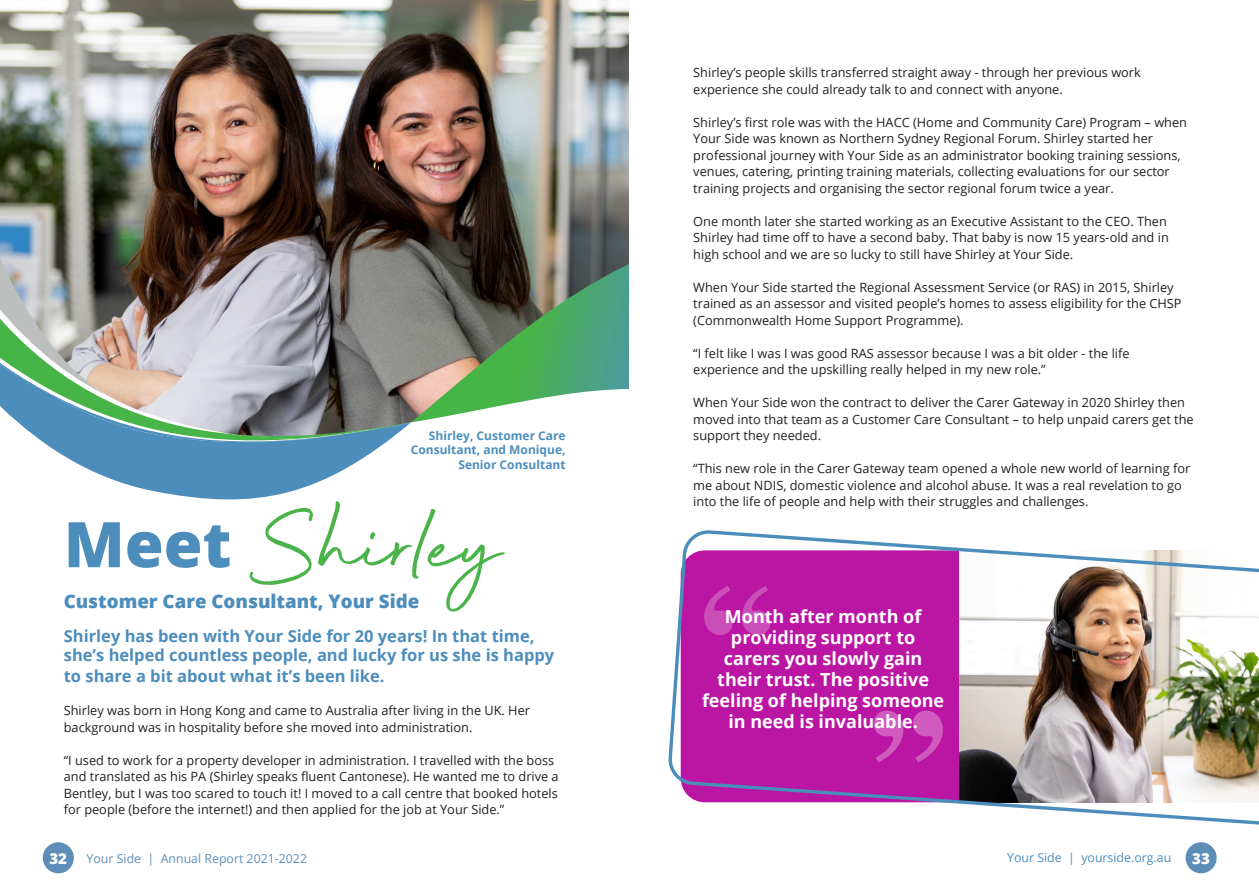
<style>
.page{position:relative;width:1259px;height:893px;background:#fff}
.page>*{position:absolute;margin:0;border:0;box-sizing:border-box;transform-origin:0 0}
.t1{font:700 154.8px "Century Schoolbook";color:#fff}
.t2{font:700 147.6px "Century Schoolbook";color:#fff}
.t3{font:114px "Beyond Infinity";color:#4ab349}
.t4{font:800 63px "Open Sans";color:#4c8dbc}
.t5{font:800 18.6px "Open Sans";color:#4c8dbc}
.t6{font:700 18px/21px "Open Sans";color:#fff;text-align:center}
.t7{font:700 16.5px/19.5px "Open Sans";color:#4c8dbc}
.t8{font:800 15px "Open Sans";color:#fff}
.t9{font:12.75px/16.5px "Open Sans";color:#231f20}
.t10{font:12.3px "Open Sans";color:#5e8eb8}
.t11{font:12.3px "Open Sans";color:#4c8dbc}
.t12{font:700 12px/14.4px "Open Sans";color:#4c8dbc;text-align:right}
</style>
<div class="page">
<img style="left:0;top:0;width:629px;height:423px">
<img style="left:117px;top:136px;width:294px;height:78px">
<img style="left:0;top:41px;width:117px;height:173px">
<img style="left:0;top:214px;width:411px;height:286px">
<svg style="left:0;top:295px;width:409px;height:163px;background:#94a4a6"></svg>
<svg style="left:403px;top:422px;width:8px;height:2px"></svg>
<svg style="left:411px;top:227px;width:218px;height:195px;background:#6b896d"></svg>
<div style="left:43px;top:842px;width:31px;height:31px;background:#5e8eb8;border-radius:50%"></div>
<div style="left:1185px;top:842px;width:31px;height:31px;background:#5e8eb8;border-radius:50%"></div>
<img style="left:668px;top:530px;width:591px;height:295px">
<p class="t12" style="left:411px;top:428px;width:156px">Shirley, Customer Care<br>Consultant, and Monique,<br>Senior Consultant</p>
<p class="t3" style="left:248px;top:486px;width:255px">Shirley</p>
<p class="t4" style="left:64px;top:496px;width:169px">Meet</p>
<p class="t5" style="left:64px;top:587px;width:357px">Customer Care Consultant, Your Side</p>
<p class="t7" style="left:64px;top:626px;width:492px">Shirley has been with Your Side for 20 years! In that time, she’s helped countless people, and lucky for us she is happy</p>
<p class="t7" style="left:64px;top:666px;width:322px">to share a bit about what it’s been like.</p>
<p class="t9" style="left:64px;top:702px;width:468px">Shirley was born in Hong Kong and came to Australia after living in the UK. Her background was in hospitality before she moved into administration.</p>
<p class="t9" style="left:64px;top:752px;width:496px">“I used to work for a property developer in administration. I travelled with the boss and translated as his PA (Shirley speaks fluent Cantonese). He wanted me to drive a Bentley, but I was too scared to touch it! I moved to a call centre that booked hotels for people (before the internet!) and then applied for the job at Your Side.”</p>
<p class="t8" style="left:49px;top:847px;width:19px">32</p>
<p class="t10" style="left:87px;top:850px;width:222px">Your Side | Annual Report 2021-2022</p>
<p class="t9" style="left:693px;top:64px;width:449px">Shirley’s people skills transferred straight away - through her previous work experience she could already talk to and connect with anyone.</p>
<p class="t9" style="left:693px;top:114px;width:495px">Shirley’s first role was with the HACC (Home and Community Care) Program – when Your Side was known as Northern Sydney Regional Forum. Shirley started her professional journey with Your Side as an administrator booking training sessions, venues, catering, printing training materials, collecting evaluations for our sector training projects and organising the sector regional forum twice a year.</p>
<p class="t9" style="left:693px;top:213px;width:477px">One month later she started working as an Executive Assistant to the CEO. Then<br>Shirley had time off to have a second baby. That baby is now 15 years-old and in high school and we are so lucky to still have Shirley at Your Side.</p>
<p class="t9" style="left:693px;top:279px;width:490px">When Your Side started the Regional Assessment Service (or RAS) in 2015, Shirley trained as an assessor and visited people’s homes to assess eligibility for the CHSP (Commonwealth Home Support Programme).</p>
<p class="t9" style="left:693px;top:345px;width:438px">“I felt like I was I was good RAS assessor because I was a bit older - the life experience and the upskilling really helped in my new role.”</p>
<p class="t9" style="left:693px;top:394px;width:502px">When Your Side won the contract to deliver the Carer Gateway in 2020 Shirley then moved into that team as a Customer Care Consultant – to help unpaid carers get the support they needed.</p>
<p class="t9" style="left:693px;top:460px;width:498px">“This new role in the Carer Gateway team opened a whole new world of learning for me about NDIS, domestic violence and alcohol abuse. It was a real revelation to go into the life of people and help with their struggles and challenges.</p>
<h2 class="t2" style="left:702px;top:526px;width:73px">“</h2>
<p class="t6" style="left:702px;top:605px;width:244px">Month after month of providing support to carers you slowly gain their trust. The positive feeling of helping someone</p>
<h1 class="t1" style="left:872px;top:649px;width:76px">”</h1>
<p class="t6" style="left:728px;top:710px;width:191px">in need is invaluable.</p>
<p class="t11" style="left:1007px;top:849px;width:166px">Your Side | yourside.org.au</p>
<p class="t8" style="left:1192px;top:847px;width:19px">33</p>
</div>
